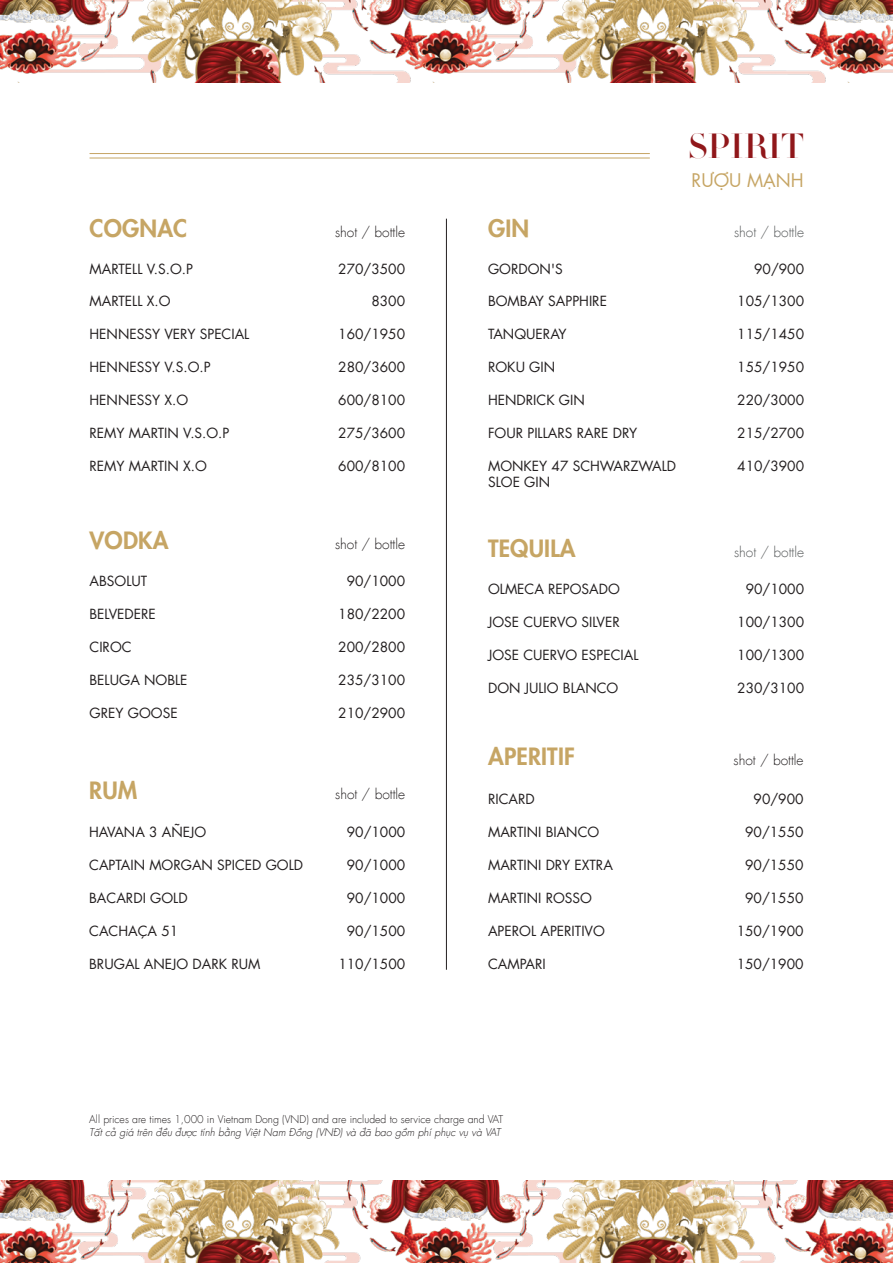
<style>
.page{position:relative;width:893px;height:1263px;background:#fff}
.page>*{position:absolute;margin:0;border:0;box-sizing:border-box;transform-origin:0 0}
.t1{font:500 34.5px "SFUHTF Didot M96";color:#90171a}
.t2{font:800 23.25px "Futura Std";letter-spacing:.01em;color:#c6a564}
.t3{font:18px "SFU Futura";color:#c6a564}
.t4{font:13.65px/16.5px "Futura Std";color:#231f20}
.t5{font:300 13.65px "Futura Std";color:#231f20}
.t6{font:300 13.65px "Futura Std";color:#585b5c}
.t7{font:300 10.5px "Futura Std";color:#231f20}
.t8{font:italic 300 10.5px "Futura Std";color:#231f20}
</style>
<div class="page">
<img style="left:0;top:0;width:893px;height:1263px">
<div style="left:0;top:83px;width:893px;height:1097px;background:#fff"></div>
<hr style="left:90px;top:153px;width:560px;height:1px;background:#c6a564">
<hr style="left:90px;top:158px;width:560px;height:1px;background:#c6a564">
<hr style="left:446px;top:219px;width:1px;height:751px;background:#231f20">
<h2 class="t2" style="left:90px;top:209px;width:99px">COGNAC</h2>
<p class="t4" style="left:90px;top:259px;width:105px">MARTELL V.S.O.P</p>
<p class="t4" style="left:90px;top:292px;width:82px">MARTELL X.O</p>
<p class="t4" style="left:90px;top:325px;width:161px">HENNESSY VERY SPECIAL</p>
<p class="t4" style="left:90px;top:358px;width:123px">HENNESSY V.S.O.P</p>
<p class="t4" style="left:90px;top:391px;width:100px">HENNESSY X.O</p>
<p class="t4" style="left:90px;top:423px;width:141px">REMY MARTIN V.S.O.P</p>
<p class="t4" style="left:90px;top:456px;width:119px">REMY MARTIN X.O</p>
<h2 class="t2" style="left:90px;top:521px;width:81px">VODKA</h2>
<p class="t4" style="left:90px;top:572px;width:59px">ABSOLUT</p>
<p class="t4" style="left:90px;top:605px;width:68px">BELVEDERE</p>
<p class="t4" style="left:90px;top:637px;width:44px">CIROC</p>
<p class="t4" style="left:90px;top:670px;width:100px">BELUGA NOBLE</p>
<p class="t4" style="left:90px;top:703px;width:90px">GREY GOOSE</p>
<h2 class="t2" style="left:89px;top:771px;width:50px">RUM</h2>
<p class="t4" style="left:89px;top:823px;width:119px">HAVANA 3 AÑEJO</p>
<p class="t4" style="left:89px;top:856px;width:215px">CAPTAIN MORGAN SPICED GOLD</p>
<p class="t4" style="left:89px;top:889px;width:100px">BACARDI GOLD</p>
<p class="t4" style="left:89px;top:921px;width:91px">CACHAÇA 51</p>
<p class="t4" style="left:89px;top:954px;width:173px">BRUGAL ANEJO DARK RUM</p>
<p class="t5" style="left:335px;top:222px;width:72px">shot / bottle</p>
<p class="t4" style="left:338px;top:259px;width:68px">270/3500</p>
<p class="t4" style="left:371px;top:292px;width:35px">8300</p>
<p class="t4" style="left:338px;top:325px;width:68px">160/1950</p>
<p class="t4" style="left:338px;top:358px;width:68px">280/3600</p>
<p class="t4" style="left:338px;top:391px;width:68px">600/8100</p>
<p class="t4" style="left:338px;top:423px;width:68px">275/3600</p>
<p class="t4" style="left:338px;top:456px;width:68px">600/8100</p>
<p class="t5" style="left:335px;top:534px;width:72px">shot / bottle</p>
<p class="t4" style="left:347px;top:572px;width:60px">90/1000</p>
<p class="t4" style="left:338px;top:605px;width:68px">180/2200</p>
<p class="t4" style="left:338px;top:637px;width:68px">200/2800</p>
<p class="t4" style="left:338px;top:670px;width:68px">235/3100</p>
<p class="t4" style="left:338px;top:703px;width:68px">210/2900</p>
<h2 class="t2" style="left:488px;top:209px;width:43px">GIN</h2>
<p class="t4" style="left:488px;top:259px;width:76px">GORDON'S</p>
<p class="t4" style="left:488px;top:292px;width:120px">BOMBAY SAPPHIRE</p>
<p class="t4" style="left:488px;top:325px;width:80px">TANQUERAY</p>
<p class="t4" style="left:488px;top:358px;width:69px">ROKU GIN</p>
<p class="t4" style="left:488px;top:391px;width:98px">HENDRICK GIN</p>
<p class="t4" style="left:488px;top:423px;width:151px">FOUR PILLARS RARE DRY</p>
<p class="t4" style="left:488px;top:456px;width:190px">MONKEY 47 SCHWARZWALD<br>SLOE GIN</p>
<h1 class="t1" style="left:688px;top:119px;width:117px">SPIRIT</h1>
<h3 class="t3" style="left:692px;top:166px;width:114px">RƯỢU MẠNH</h3>
<p class="t6" style="left:734px;top:222px;width:72px">shot / bottle</p>
<p class="t4" style="left:754px;top:259px;width:51px">90/900</p>
<p class="t4" style="left:737px;top:292px;width:68px">105/1300</p>
<p class="t4" style="left:737px;top:325px;width:68px">115/1450</p>
<p class="t4" style="left:737px;top:358px;width:68px">155/1950</p>
<p class="t4" style="left:737px;top:391px;width:68px">220/3000</p>
<p class="t4" style="left:737px;top:423px;width:68px">215/2700</p>
<p class="t4" style="left:737px;top:456px;width:68px">410/3900</p>
<h2 class="t2" style="left:488px;top:529px;width:89px">TEQUILA</h2>
<p class="t4" style="left:488px;top:580px;width:133px">OLMECA REPOSADO</p>
<p class="t4" style="left:488px;top:613px;width:133px">JOSE CUERVO SILVER</p>
<p class="t4" style="left:488px;top:645px;width:152px">JOSE CUERVO ESPECIAL</p>
<p class="t4" style="left:488px;top:678px;width:132px">DON JULIO BLANCO</p>
<p class="t6" style="left:734px;top:542px;width:72px">shot / bottle</p>
<p class="t4" style="left:746px;top:580px;width:60px">90/1000</p>
<p class="t4" style="left:737px;top:613px;width:68px">100/1300</p>
<p class="t4" style="left:737px;top:645px;width:68px">100/1300</p>
<p class="t4" style="left:737px;top:678px;width:68px">230/3100</p>
<h2 class="t2" style="left:488px;top:738px;width:88px">APERITIF</h2>
<p class="t4" style="left:488px;top:790px;width:48px">RICARD</p>
<p class="t4" style="left:488px;top:823px;width:113px">MARTINI BIANCO</p>
<p class="t4" style="left:488px;top:855px;width:126px">MARTINI DRY EXTRA</p>
<p class="t4" style="left:488px;top:888px;width:105px">MARTINI ROSSO</p>
<p class="t4" style="left:488px;top:921px;width:118px">APEROL APERITIVO</p>
<p class="t4" style="left:488px;top:954px;width:59px">CAMPARI</p>
<p class="t5" style="left:734px;top:750px;width:72px">shot / bottle</p>
<p class="t5" style="left:335px;top:784px;width:72px">shot / bottle</p>
<p class="t4" style="left:754px;top:790px;width:51px">90/900</p>
<p class="t4" style="left:745px;top:823px;width:60px">90/1550</p>
<p class="t4" style="left:745px;top:855px;width:60px">90/1550</p>
<p class="t4" style="left:745px;top:888px;width:60px">90/1550</p>
<p class="t4" style="left:737px;top:921px;width:68px">150/1900</p>
<p class="t4" style="left:737px;top:954px;width:68px">150/1900</p>
<p class="t4" style="left:347px;top:823px;width:60px">90/1000</p>
<p class="t4" style="left:347px;top:856px;width:60px">90/1000</p>
<p class="t4" style="left:347px;top:889px;width:60px">90/1000</p>
<p class="t4" style="left:347px;top:921px;width:60px">90/1500</p>
<p class="t4" style="left:338px;top:954px;width:68px">110/1500</p>
<p class="t7" style="left:89px;top:1111px;width:415px">All prices are times 1,000 in Vietnam Dong (VND) and are included to service charge and VAT</p>
<p class="t8" style="left:89px;top:1124px;width:413px">Tất cả giá trên đều được tính bằng Việt Nam Đồng (VNĐ) và đã bao gồm phí phục vụ và VAT</p>
</div>
